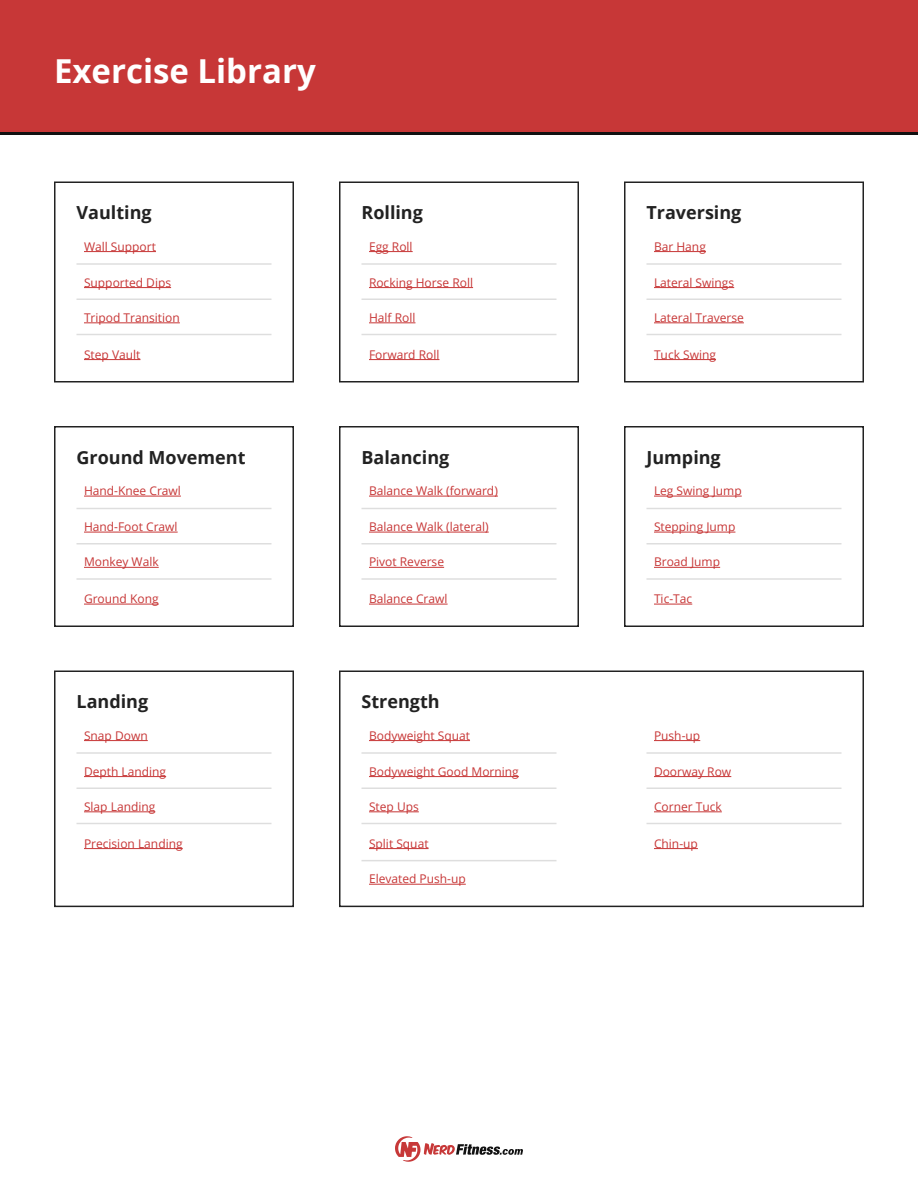
<style>
.page{position:relative;width:918px;height:1188px;background:#fff}
.page>*{position:absolute;margin:0;border:0;box-sizing:border-box;transform-origin:0 0}
.t1{font:700 33px "Open Sans";color:#fff}
.t2{font:700 18px "Open Sans";color:#222}
.t3{font:12px "Open Sans";color:#c73636}
</style>
<div class="page">
<div style="left:0;top:0;width:918px;height:134px;background:#c73737"></div>
<svg style="left:395px;top:1136px;width:128px;height:26px"></svg>
<hr style="left:0;top:132px;width:918px;height:3px;background:#111">
<svg style="left:54px;top:181px;width:240px;height:202px"></svg>
<svg style="left:54px;top:426px;width:240px;height:201px"></svg>
<svg style="left:54px;top:670px;width:240px;height:238px"></svg>
<svg style="left:339px;top:181px;width:240px;height:202px"></svg>
<svg style="left:339px;top:426px;width:240px;height:201px"></svg>
<svg style="left:339px;top:670px;width:525px;height:238px"></svg>
<svg style="left:624px;top:181px;width:240px;height:202px"></svg>
<svg style="left:624px;top:426px;width:240px;height:201px"></svg>
<hr style="left:84px;top:251px;width:72px;height:1px;background:#c73636">
<hr style="left:84px;top:496px;width:97px;height:1px;background:#c73636">
<hr style="left:84px;top:740px;width:64px;height:1px;background:#c73636">
<hr style="left:369px;top:251px;width:44px;height:1px;background:#c73636">
<hr style="left:369px;top:496px;width:129px;height:1px;background:#c73636">
<hr style="left:369px;top:740px;width:101px;height:1px;background:#c73636">
<hr style="left:654px;top:251px;width:52px;height:1px;background:#c73636">
<hr style="left:654px;top:496px;width:88px;height:1px;background:#c73636">
<hr style="left:654px;top:740px;width:46px;height:1px;background:#c73636">
<hr style="left:369px;top:884px;width:97px;height:1px;background:#c73636">
<hr style="left:84px;top:287px;width:87px;height:1px;background:#c73636">
<hr style="left:84px;top:532px;width:94px;height:1px;background:#c73636">
<hr style="left:84px;top:776px;width:82px;height:1px;background:#c73636">
<hr style="left:369px;top:287px;width:104px;height:1px;background:#c73636">
<hr style="left:369px;top:532px;width:120px;height:1px;background:#c73636">
<hr style="left:369px;top:776px;width:150px;height:1px;background:#c73636">
<hr style="left:654px;top:287px;width:80px;height:1px;background:#c73636">
<hr style="left:654px;top:532px;width:81px;height:1px;background:#c73636">
<hr style="left:654px;top:776px;width:77px;height:1px;background:#c73636">
<hr style="left:84px;top:323px;width:96px;height:1px;background:#c73636">
<hr style="left:84px;top:567px;width:75px;height:1px;background:#c73636">
<hr style="left:84px;top:812px;width:71px;height:1px;background:#c73636">
<hr style="left:369px;top:323px;width:46px;height:1px;background:#c73636">
<hr style="left:369px;top:567px;width:75px;height:1px;background:#c73636">
<hr style="left:369px;top:812px;width:50px;height:1px;background:#c73636">
<hr style="left:654px;top:323px;width:90px;height:1px;background:#c73636">
<hr style="left:654px;top:567px;width:66px;height:1px;background:#c73636">
<hr style="left:654px;top:812px;width:68px;height:1px;background:#c73636">
<hr style="left:84px;top:359px;width:56px;height:1px;background:#c73636">
<hr style="left:84px;top:604px;width:75px;height:1px;background:#c73636">
<hr style="left:84px;top:848px;width:99px;height:1px;background:#c73636">
<hr style="left:369px;top:359px;width:70px;height:1px;background:#c73636">
<hr style="left:369px;top:604px;width:79px;height:1px;background:#c73636">
<hr style="left:369px;top:848px;width:60px;height:1px;background:#c73636">
<hr style="left:654px;top:359px;width:62px;height:1px;background:#c73636">
<hr style="left:654px;top:604px;width:38px;height:1px;background:#c73636">
<hr style="left:654px;top:848px;width:44px;height:1px;background:#c73636">
<hr style="left:76px;top:263px;width:196px;height:2px;background:#222">
<hr style="left:76px;top:508px;width:196px;height:1px;background:#222">
<hr style="left:76px;top:752px;width:196px;height:2px;background:#222">
<hr style="left:362px;top:263px;width:194px;height:2px;background:#222">
<hr style="left:362px;top:508px;width:194px;height:1px;background:#222">
<hr style="left:362px;top:752px;width:194px;height:2px;background:#222">
<hr style="left:646px;top:263px;width:196px;height:2px;background:#222">
<hr style="left:646px;top:508px;width:196px;height:1px;background:#222">
<hr style="left:646px;top:752px;width:196px;height:2px;background:#222">
<hr style="left:362px;top:860px;width:194px;height:1px;background:#222">
<hr style="left:76px;top:298px;width:196px;height:2px;background:#222">
<hr style="left:76px;top:543px;width:196px;height:1px;background:#222">
<hr style="left:76px;top:788px;width:196px;height:1px;background:#222">
<hr style="left:362px;top:298px;width:194px;height:2px;background:#222">
<hr style="left:362px;top:543px;width:194px;height:1px;background:#222">
<hr style="left:362px;top:788px;width:194px;height:1px;background:#222">
<hr style="left:646px;top:298px;width:196px;height:2px;background:#222">
<hr style="left:646px;top:543px;width:196px;height:1px;background:#222">
<hr style="left:646px;top:788px;width:196px;height:1px;background:#222">
<hr style="left:76px;top:334px;width:196px;height:1px;background:#222">
<hr style="left:76px;top:578px;width:196px;height:2px;background:#222">
<hr style="left:76px;top:823px;width:196px;height:1px;background:#222">
<hr style="left:362px;top:334px;width:194px;height:1px;background:#222">
<hr style="left:362px;top:578px;width:194px;height:2px;background:#222">
<hr style="left:362px;top:823px;width:194px;height:1px;background:#222">
<hr style="left:646px;top:334px;width:196px;height:1px;background:#222">
<hr style="left:646px;top:578px;width:196px;height:2px;background:#222">
<hr style="left:646px;top:823px;width:196px;height:1px;background:#222">
<h1 class="t1" style="left:54px;top:47px;width:263px">Exercise Library</h1>
<h2 class="t2" style="left:76px;top:200px;width:77px">Vaulting</h2>
<h2 class="t2" style="left:361px;top:200px;width:63px">Rolling</h2>
<h2 class="t2" style="left:646px;top:200px;width:96px">Traversing</h2>
<p class="t3" style="left:84px;top:238px;width:74px">Wall Support</p>
<p class="t3" style="left:369px;top:238px;width:45px">Egg Roll</p>
<p class="t3" style="left:654px;top:238px;width:53px">Bar Hang</p>
<p class="t3" style="left:84px;top:274px;width:89px">Supported Dips</p>
<p class="t3" style="left:369px;top:274px;width:106px">Rocking Horse Roll</p>
<p class="t3" style="left:654px;top:274px;width:82px">Lateral Swings</p>
<p class="t3" style="left:84px;top:309px;width:97px">Tripod Transition</p>
<p class="t3" style="left:369px;top:309px;width:48px">Half Roll</p>
<p class="t3" style="left:654px;top:309px;width:91px">Lateral Traverse</p>
<p class="t3" style="left:84px;top:346px;width:58px">Step Vault</p>
<p class="t3" style="left:369px;top:346px;width:72px">Forward Roll</p>
<p class="t3" style="left:654px;top:346px;width:64px">Tuck Swing</p>
<h2 class="t2" style="left:76px;top:445px;width:171px">Ground Movement</h2>
<h2 class="t2" style="left:361px;top:445px;width:89px">Balancing</h2>
<h2 class="t2" style="left:646px;top:444px;width:76px">Jumping</h2>
<p class="t3" style="left:84px;top:483px;width:98px">Hand-Knee Crawl</p>
<p class="t3" style="left:369px;top:483px;width:130px">Balance Walk (forward)</p>
<p class="t3" style="left:654px;top:483px;width:89px">Leg Swing Jump</p>
<p class="t3" style="left:84px;top:519px;width:95px">Hand-Foot Crawl</p>
<p class="t3" style="left:369px;top:519px;width:121px">Balance Walk (lateral)</p>
<p class="t3" style="left:654px;top:519px;width:83px">Stepping Jump</p>
<p class="t3" style="left:84px;top:554px;width:76px">Monkey Walk</p>
<p class="t3" style="left:369px;top:554px;width:77px">Pivot Reverse</p>
<p class="t3" style="left:654px;top:554px;width:68px">Broad Jump</p>
<p class="t3" style="left:84px;top:591px;width:76px">Ground Kong</p>
<p class="t3" style="left:369px;top:591px;width:80px">Balance Crawl</p>
<p class="t3" style="left:654px;top:591px;width:40px">Tic-Tac</p>
<h2 class="t2" style="left:76px;top:689px;width:73px">Landing</h2>
<h2 class="t2" style="left:361px;top:689px;width:80px">Strength</h2>
<p class="t3" style="left:84px;top:727px;width:65px">Snap Down</p>
<p class="t3" style="left:369px;top:727px;width:103px">Bodyweight Squat</p>
<p class="t3" style="left:654px;top:727px;width:48px">Push-up</p>
<p class="t3" style="left:84px;top:763px;width:84px">Depth Landing</p>
<p class="t3" style="left:369px;top:763px;width:151px">Bodyweight Good Morning</p>
<p class="t3" style="left:654px;top:763px;width:79px">Doorway Row</p>
<p class="t3" style="left:84px;top:798px;width:73px">Slap Landing</p>
<p class="t3" style="left:369px;top:798px;width:51px">Step Ups</p>
<p class="t3" style="left:654px;top:798px;width:69px">Corner Tuck</p>
<p class="t3" style="left:84px;top:835px;width:100px">Precision Landing</p>
<p class="t3" style="left:369px;top:835px;width:61px">Split Squat</p>
<p class="t3" style="left:654px;top:835px;width:45px">Chin-up</p>
<p class="t3" style="left:369px;top:871px;width:98px">Elevated Push-up</p>
</div>
